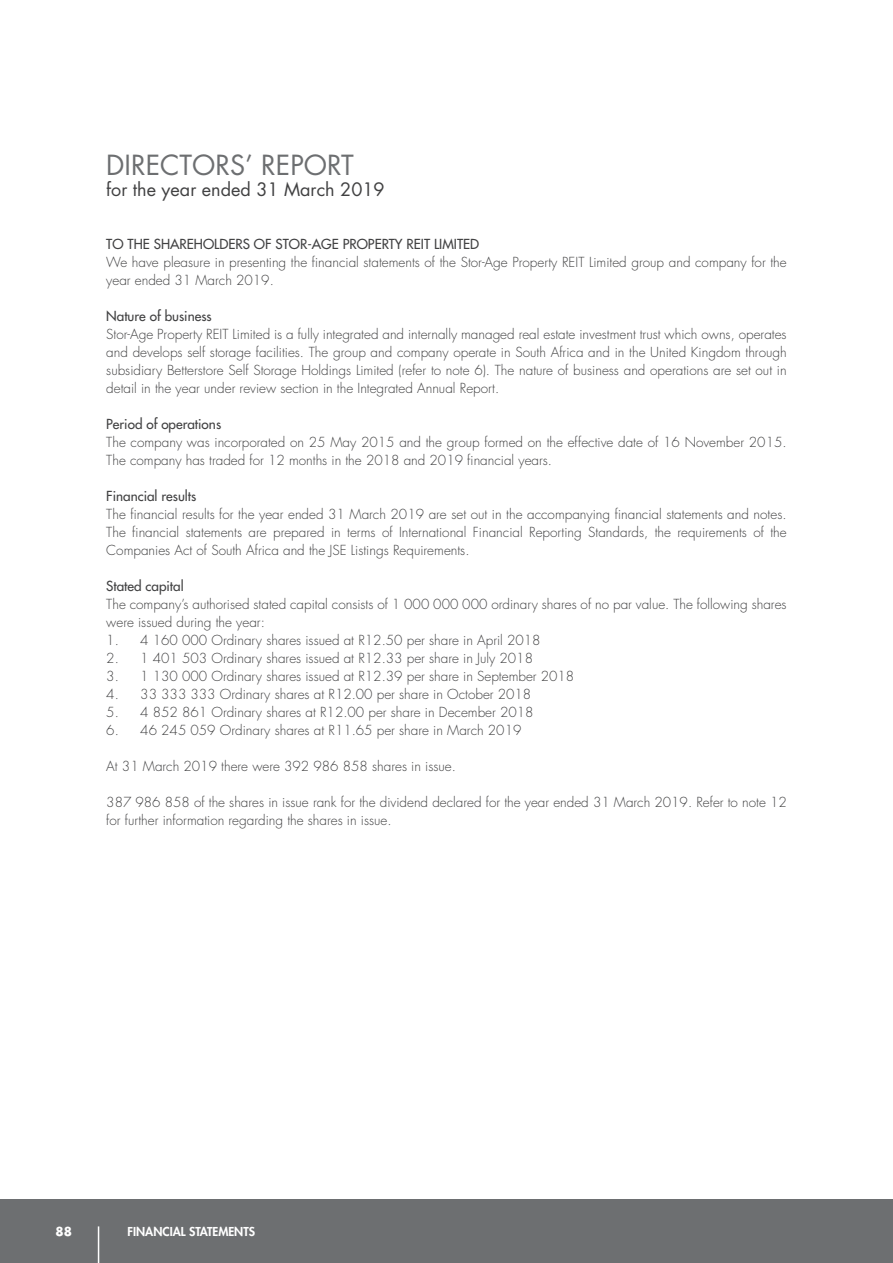
<style>
.page{position:relative;width:893px;height:1263px;background:#fff}
.page>*{position:absolute;margin:0;border:0;box-sizing:border-box;transform-origin:0 0}
.t1{font:27px "Futura Std";color:#6d6f71}
.t2{font:18px "Futura Std";color:#414142}
.t3{font:300 13.5px/18px "Futura Std";color:#414142}
.t4{font:500 13.5px "Futura Std";color:#414142}
.t5{font:800 12px "Futura Std";color:#fff}
.t6{font:700 12px "Futura Std";color:#fff}
</style>
<div class="page">
<div style="left:0;top:1199px;width:893px;height:64px;background:#6d6f71"></div>
<hr style="left:98px;top:1226px;width:1px;height:37px;background:#fff">
<h1 class="t1" style="left:106px;top:148px;width:249px">DIRECTORS’ REPORT</h1>
<h2 class="t2" style="left:106px;top:178px;width:280px">for the year ended 31 March 2019</h2>
<p class="t4" style="left:106px;top:236px;width:374px">TO THE SHAREHOLDERS OF STOR-AGE PROPERTY REIT LIMITED</p>
<p class="t3" style="left:106px;top:254px;width:682px">We have pleasure in presenting the financial statements of the Stor-Age Property REIT Limited group and company for the year ended 31 March 2019.</p>
<p class="t4" style="left:106px;top:308px;width:107px">Nature of business</p>
<p class="t3" style="left:106px;top:326px;width:682px;text-align:justify">Stor-Age Property REIT Limited is a fully integrated and internally managed real estate investment trust which owns, operates and develops self storage facilities. The group and company operate in South Africa and in the United Kingdom through subsidiary Betterstore Self Storage Holdings Limited (refer to note 6). The nature of business and operations are set out in detail in the year under review section in the Integrated Annual Report.</p>
<p class="t4" style="left:106px;top:416px;width:116px">Period of operations</p>
<p class="t3" style="left:106px;top:434px;width:682px">The company was incorporated on 25 May 2015 and the group formed on the effective date of 16 November 2015.<br>The company has traded for 12 months in the 2018 and 2019 financial years.</p>
<p class="t4" style="left:106px;top:488px;width:92px">Financial results</p>
<p class="t3" style="left:106px;top:506px;width:682px;text-align:justify">The financial results for the year ended 31 March 2019 are set out in the accompanying financial statements and notes.<br>The financial statements are prepared in terms of International Financial Reporting Standards, the requirements of the Companies Act of South Africa and the JSE Listings Requirements.</p>
<p class="t4" style="left:106px;top:578px;width:79px">Stated capital</p>
<p class="t3" style="left:106px;top:596px;width:682px">The company’s authorised stated capital consists of 1 000 000 000 ordinary shares of no par value. The following shares were issued during the year:</p>
<p class="t3" style="left:106px;top:632px;width:436px">1. 4 160 000 Ordinary shares issued at R12.50 per share in April 2018</p>
<p class="t3" style="left:106px;top:650px;width:428px">2. 1 401 503 Ordinary shares issued at R12.33 per share in July 2018</p>
<p class="t3" style="left:106px;top:668px;width:469px">3. 1 130 000 Ordinary shares issued at R12.39 per share in September 2018</p>
<p class="t3" style="left:106px;top:686px;width:426px">4. 33 333 333 Ordinary shares at R12.00 per share in October 2018</p>
<p class="t3" style="left:106px;top:704px;width:429px">5. 4 852 861 Ordinary shares at R12.00 per share in December 2018</p>
<p class="t3" style="left:106px;top:722px;width:417px">6. 46 245 059 Ordinary shares at R11.65 per share in March 2019</p>
<p class="t3" style="left:106px;top:758px;width:351px">At 31 March 2019 there were 392 986 858 shares in issue.</p>
<p class="t3" style="left:106px;top:794px;width:682px">387 986 858 of the shares in issue rank for the dividend declared for the year ended 31 March 2019. Refer to note 12 for further information regarding the shares in issue.</p>
<p class="t6" style="left:56px;top:1223px;width:18px">88</p>
<p class="t5" style="left:128px;top:1224px;width:129px">FINANCIAL STATEMENTS</p>
</div>
